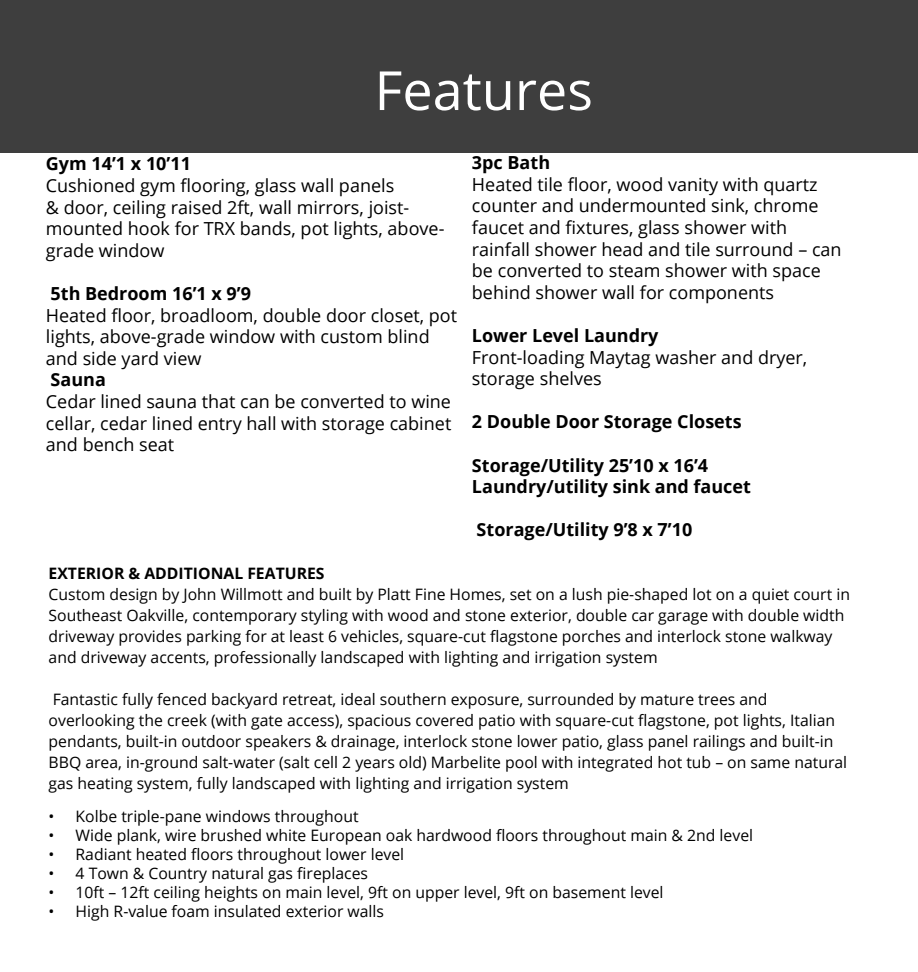
<style>
.page{position:relative;width:918px;height:972px;background:#fff}
.page>*{position:absolute;margin:0;border:0;box-sizing:border-box;transform-origin:0 0}
.t1{font:54px "Open Sans";color:#fff}
.t2{font:18px/21.6px "Open Sans";color:#000}
.t3{font:700 18px/21.6px "Open Sans";color:#000}
.t4{font:15.75px/21px "Open Sans";color:#000}
.t5{font:700 15.75px "Open Sans";color:#000}
</style>
<div class="page">
<div style="left:0;top:0;width:918px;height:152px;background:#3e3e3e"></div>
<h1 class="t1" style="left:374px;top:53px;width:220px">Features</h1>
<p class="t3" style="left:46px;top:153px;width:147px">Gym 14’1 x 10’11</p>
<p class="t2" style="left:46px;top:174px;width:400px">Cushioned gym flooring, glass wall panels<br>&amp; door, ceiling raised 2ft, wall mirrors, joist&shy;mounted hook for TRX bands, pot lights, above&shy;grade window</p>
<p class="t3" style="left:51px;top:282px;width:202px">5th Bedroom 16’1 x 9’9</p>
<p class="t2" style="left:46px;top:304px;width:413px">Heated floor, broadloom, double door closet, pot lights, above-grade window with custom blind and side yard view</p>
<p class="t3" style="left:51px;top:369px;width:57px">Sauna</p>
<p class="t2" style="left:46px;top:390px;width:407px;text-align:justify">Cedar lined sauna that can be converted to wine cellar, cedar lined entry hall with storage cabinet and bench seat</p>
<p class="t3" style="left:472px;top:152px;width:80px">3pc Bath</p>
<p class="t2" style="left:472px;top:173px;width:371px">Heated tile floor, wood vanity with quartz counter and undermounted sink, chrome faucet and fixtures, glass shower with rainfall shower head and tile surround – can be converted to steam shower with space behind shower wall for components</p>
<p class="t3" style="left:472px;top:324px;width:188px">Lower Level Laundry</p>
<p class="t2" style="left:472px;top:346px;width:337px">Front-loading Maytag washer and dryer, storage shelves</p>
<p class="t3" style="left:472px;top:411px;width:271px">2 Double Door Storage Closets</p>
<p class="t3" style="left:472px;top:454px;width:281px">Storage/Utility 25’10 x 16’4<br>Laundry/utility sink and faucet</p>
<p class="t3" style="left:477px;top:519px;width:217px">Storage/Utility 9’8 x 7’10</p>
<p class="t5" style="left:49px;top:562px;width:277px">EXTERIOR &amp; ADDITIONAL FEATURES</p>
<p class="t4" style="left:49px;top:583px;width:803px">Custom design by John Willmott and built by Platt Fine Homes, set on a lush pie-shaped lot on a quiet court in Southeast Oakville, contemporary styling with wood and stone exterior, double car garage with double width driveway provides parking for at least 6 vehicles, square-cut flagstone porches and interlock stone walkway and driveway accents, professionally landscaped with lighting and irrigation system</p>
<p class="t4" style="left:49px;top:688px;width:800px">Fantastic fully fenced backyard retreat, ideal southern exposure, surrounded by mature trees and overlooking the creek (with gate access), spacious covered patio with square-cut flagstone, pot lights, Italian pendants, built-in outdoor speakers &amp; drainage, interlock stone lower patio, glass panel railings and built-in BBQ area, in-ground salt-water (salt cell 2 years old) Marbelite pool with integrated hot tub – on same natural gas heating system, fully landscaped with lighting and irrigation system</p>
<p class="t4" style="left:49px;top:805px;width:312px">• Kolbe triple-pane windows throughout</p>
<p class="t4" style="left:49px;top:824px;width:706px">• Wide plank, wire brushed white European oak hardwood floors throughout main &amp; 2nd level</p>
<p class="t4" style="left:49px;top:843px;width:357px">• Radiant heated floors throughout lower level</p>
<p class="t4" style="left:49px;top:862px;width:321px">• 4 Town &amp; Country natural gas fireplaces</p>
<p class="t4" style="left:49px;top:881px;width:617px">• 10ft – 12ft ceiling heights on main level, 9ft on upper level, 9ft on basement level</p>
<p class="t4" style="left:49px;top:900px;width:337px">• High R-value foam insulated exterior walls</p>
</div>
